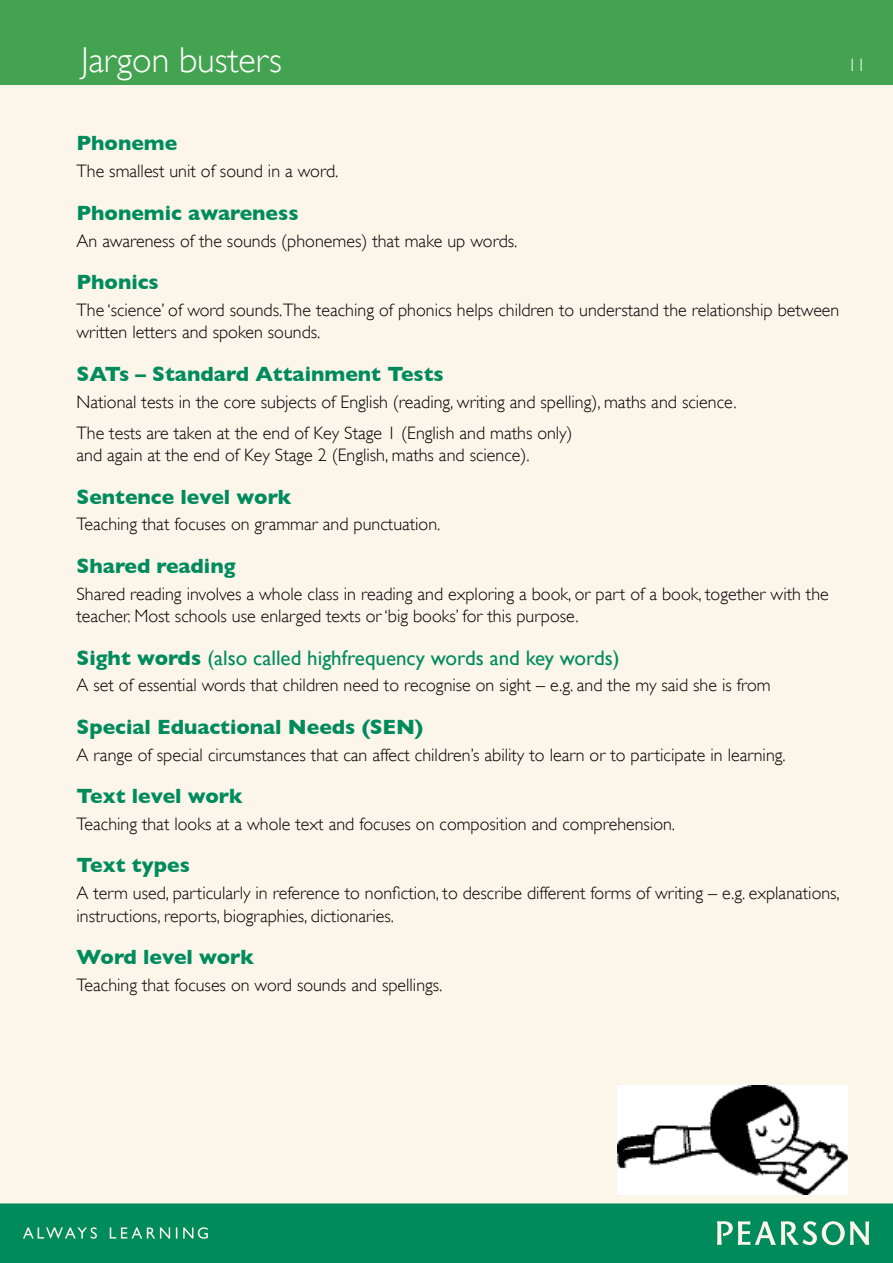
<style>
.page{position:relative;width:893px;height:1263px;background:#fbf5ea}
.page>*{position:absolute;margin:0;border:0;box-sizing:border-box;transform-origin:0 0}
.t1{font:300 36px "Gill Sans";color:#fff}
.t2{font:700 21px "Gill Sans";color:#008b5d}
.t3{font:21px "Gill Sans";color:#008b5d}
.t4{font:300 18px/22.5px "Gill Sans";color:#000}
.t5{font:300 18px "Gill Sans";color:#fff}
.s1{font-weight:700}
</style>
<div class="page">
<div style="left:0;top:0;width:893px;height:85px;background:#44a351"></div>
<div style="left:0;top:1203px;width:893px;height:60px;background:#008b5d"></div>
<svg style="left:717px;top:1221px;width:152px;height:24px"></svg>
<svg style="left:23px;top:1227px;width:185px;height:12px"></svg>
<img style="left:617px;top:1085px;width:230px;height:110px">
<h1 class="t1" style="left:81px;top:31px;width:202px">Jargon busters</h1>
<p class="t5" style="left:848px;top:51px;width:19px">11</p>
<p class="t2" style="left:77px;top:131px;width:102px">Phoneme</p>
<p class="t4" style="left:77px;top:159px;width:263px">The smallest unit of sound in a word.</p>
<p class="t2" style="left:77px;top:200px;width:223px">Phonemic awareness</p>
<p class="t4" style="left:77px;top:228px;width:442px">An awareness of the sounds (phonemes) that make up words.</p>
<p class="t2" style="left:77px;top:270px;width:84px">Phonics</p>
<p class="t4" style="left:77px;top:298px;width:764px">The ‘science’ of word sounds.The teaching of phonics helps children to understand the relationship between written letters and spoken sounds.</p>
<p class="t2" style="left:77px;top:361px;width:369px">SATs – Standard Attainment Tests</p>
<p class="t4" style="left:77px;top:385px;width:661px;line-height:31px">National tests in the core subjects of English (reading, writing and spelling), maths and science.<br>The tests are taken at the end of Key Stage 1 (English and maths only)</p>
<p class="t4" style="left:77px;top:443px;width:455px">and again at the end of Key Stage 2 (English, maths and science).</p>
<p class="t2" style="left:77px;top:484px;width:216px">Sentence level work</p>
<p class="t4" style="left:77px;top:512px;width:365px">Teaching that focuses on grammar and punctuation.</p>
<p class="t2" style="left:77px;top:553px;width:161px">Shared reading</p>
<p class="t4" style="left:77px;top:582px;width:754px">Shared reading involves a whole class in reading and exploring a book, or part of a book, together with the teacher. Most schools use enlarged texts or ‘big books’ for this purpose.</p>
<p class="t3" style="left:77px;top:645px;width:545px"><span class="s1">Sight words</span> (also called highfrequency words and key words)</p>
<p class="t4" style="left:77px;top:673px;width:696px">A set of essential words that children need to recognise on sight – e.g. and the my said she is from</p>
<p class="t2" style="left:77px;top:714px;width:348px">Special Eduactional Needs (SEN)</p>
<p class="t4" style="left:77px;top:743px;width:711px">A range of special circumstances that can affect children’s ability to learn or to participate in learning.</p>
<p class="t2" style="left:77px;top:784px;width:168px">Text level work</p>
<p class="t4" style="left:77px;top:812px;width:600px">Teaching that looks at a whole text and focuses on composition and comprehension.</p>
<p class="t2" style="left:77px;top:853px;width:115px">Text types</p>
<p class="t4" style="left:77px;top:881px;width:765px">A term used, particularly in reference to nonfiction, to describe different forms of writing – e.g. explanations, instructions, reports, biographies, dictionaries.</p>
<p class="t2" style="left:77px;top:945px;width:179px">Word level work</p>
<p class="t4" style="left:77px;top:973px;width:367px">Teaching that focuses on word sounds and spellings.</p>
</div>
